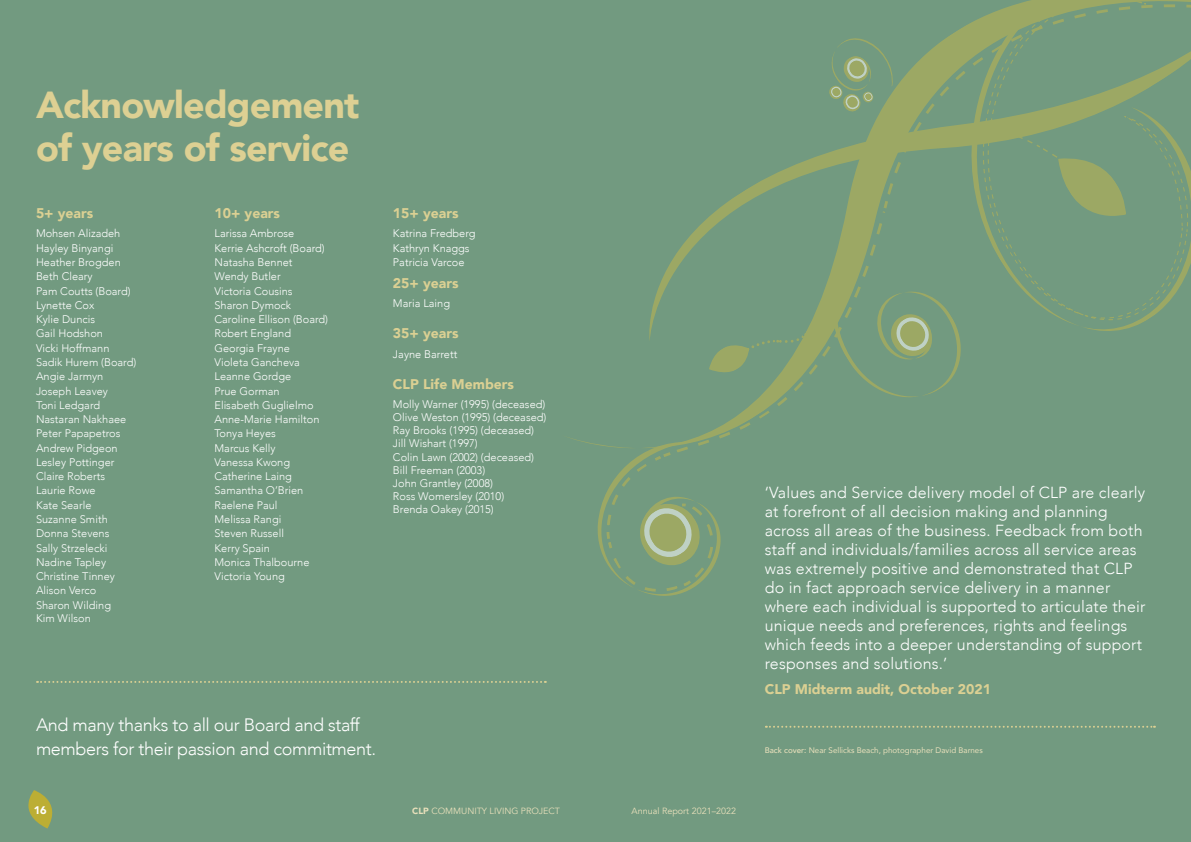
<style>
.page{position:relative;width:1191px;height:842px;background:#729a80}
.page>*{position:absolute;margin:0;border:0;box-sizing:border-box;transform-origin:0 0}
.t1{font:900 37.6px/43px "Avenir";letter-spacing:-.02em;color:#ddd093}
.t2{font:300 18px/24px "Avenir";letter-spacing:-.02em;color:#fff}
.t3{font:300 16px/19px "Avenir";letter-spacing:.01em;color:#fff}
.t4{font:900 14px "Avenir";color:#dbd093}
.t5{font:300 11px/14.2px "Avenir";color:#fff}
.t6{font:900 11px "Avenir";color:#fff}
.t7{font:9px "Avenir";color:#e9e0bb}
.t8{font:8px "Avenir";color:#e9e0bb}
.s1{font-weight:900}
.s2{font-weight:500}
</style>
<div class="page">
<svg style="left:37px;top:681px;width:509px;height:2px"></svg>
<svg style="left:595px;top:444px;width:100px;height:152px"></svg>
<svg style="left:1003px;top:4px;width:188px;height:5px"></svg>
<svg style="left:606px;top:9px;width:585px;height:577px"></svg>
<svg style="left:766px;top:726px;width:389px;height:2px"></svg>
<svg style="left:28px;top:790px;width:25px;height:38px"></svg>
<h1 class="t1" style="left:36px;top:83px;width:325px">Acknowledgement of years of service</h1>
<p class="t4" style="left:36px;top:201px;width:59px">5+ years</p>
<p class="t5" style="left:36px;top:227px;width:102px">Mohsen Alizadeh<br>Hayley Binyangi<br>Heather Brogden<br>Beth Cleary<br>Pam Coutts (Board)<br>Lynette Cox<br>Kylie Duncis<br>Gail Hodshon<br>Vicki Hoffmann<br>Sadik Hurem (Board)<br>Angie Jarmyn<br>Joseph Leavey<br>Toni Ledgard<br>Nastaran Nakhaee<br>Peter Papapetros<br>Andrew Pidgeon<br>Lesley Pottinger<br>Claire Roberts<br>Laurie Rowe<br>Kate Searle<br>Suzanne Smith<br>Donna Stevens<br>Sally Strzelecki<br>Nadine Tapley<br>Christine Tinney<br>Alison Verco<br>Sharon Wilding<br>Kim Wilson</p>
<p class="t4" style="left:214px;top:201px;width:67px">10+ years</p>
<p class="t5" style="left:214px;top:226px;width:115px">Larissa Ambrose<br>Kerrie Ashcroft (Board)<br>Natasha Bennet<br>Wendy Butler<br>Victoria Cousins<br>Sharon Dymock<br>Caroline Ellison (Board)<br>Robert England<br>Georgia Frayne<br>Violeta Gancheva<br>Leanne Gordge<br>Prue Gorman<br>Elisabeth Guglielmo<br>Anne-Marie Hamilton<br>Tonya Heyes<br>Marcus Kelly<br>Vanessa Kwong<br>Catherine Laing<br>Samantha O’Brien<br>Raelene Paul<br>Melissa Rangi<br>Steven Russell<br>Kerry Spain<br>Monica Thalbourne<br>Victoria Young</p>
<p class="t4" style="left:393px;top:201px;width:67px">15+ years</p>
<p class="t5" style="left:393px;top:226px;width:84px">Katrina Fredberg<br>Kathryn Knaggs<br>Patricia Varcoe</p>
<p class="t4" style="left:393px;top:272px;width:67px">25+ years</p>
<p class="t5" style="left:393px;top:296px;width:59px">Maria Laing</p>
<p class="t4" style="left:393px;top:321px;width:67px">35+ years</p>
<p class="t5" style="left:393px;top:347px;width:66px">Jayne Barrett</p>
<p class="t4" style="left:393px;top:372px;width:123px">CLP Life Members</p>
<p class="t5" style="left:393px;top:397px;width:155px;line-height:13.2px">Molly Warner (1995) (deceased)<br>Olive Weston (1995) (deceased)<br>Ray Brooks (1995) (deceased)<br>Jill Wishart (1997)<br>Colin Lawn (2002) (deceased)<br>Bill Freeman (2003)<br>John Grantley (2008)<br>Ross Womersley (2010)<br>Brenda Oakey (2015)</p>
<h2 class="t2" style="left:36px;top:713px;width:342px">And many thanks to all our Board and staff members for their passion and commitment.</h2>
<p class="t6" style="left:34px;top:800px;width:15px">16</p>
<p class="t7" style="left:412px;top:805px;width:149px"><span class="s1">CLP</span> COMMUNITY LIVING PROJECT</p>
<p class="t7" style="left:631px;top:805px;width:106px">Annual Report 2021–2022</p>
<p class="t3" style="left:765px;top:483px;width:382px">‘Values and Service delivery model of CLP are clearly at forefront of all decision making and planning across all areas of the business. Feedback from both staff and individuals/families across all service areas was extremely positive and demonstrated that CLP do in fact approach service delivery in a manner where each individual is supported to articulate their unique needs and preferences, rights and feelings which feeds into a deeper understanding of support responses and solutions.’</p>
<p class="t4" style="left:765px;top:677px;width:228px">CLP Midterm audit, October 2021</p>
<p class="t8" style="left:765px;top:743px;width:219px"><span class="s2">Back cover:</span> Near Sellicks Beach, photographer David Barnes</p>
</div>
